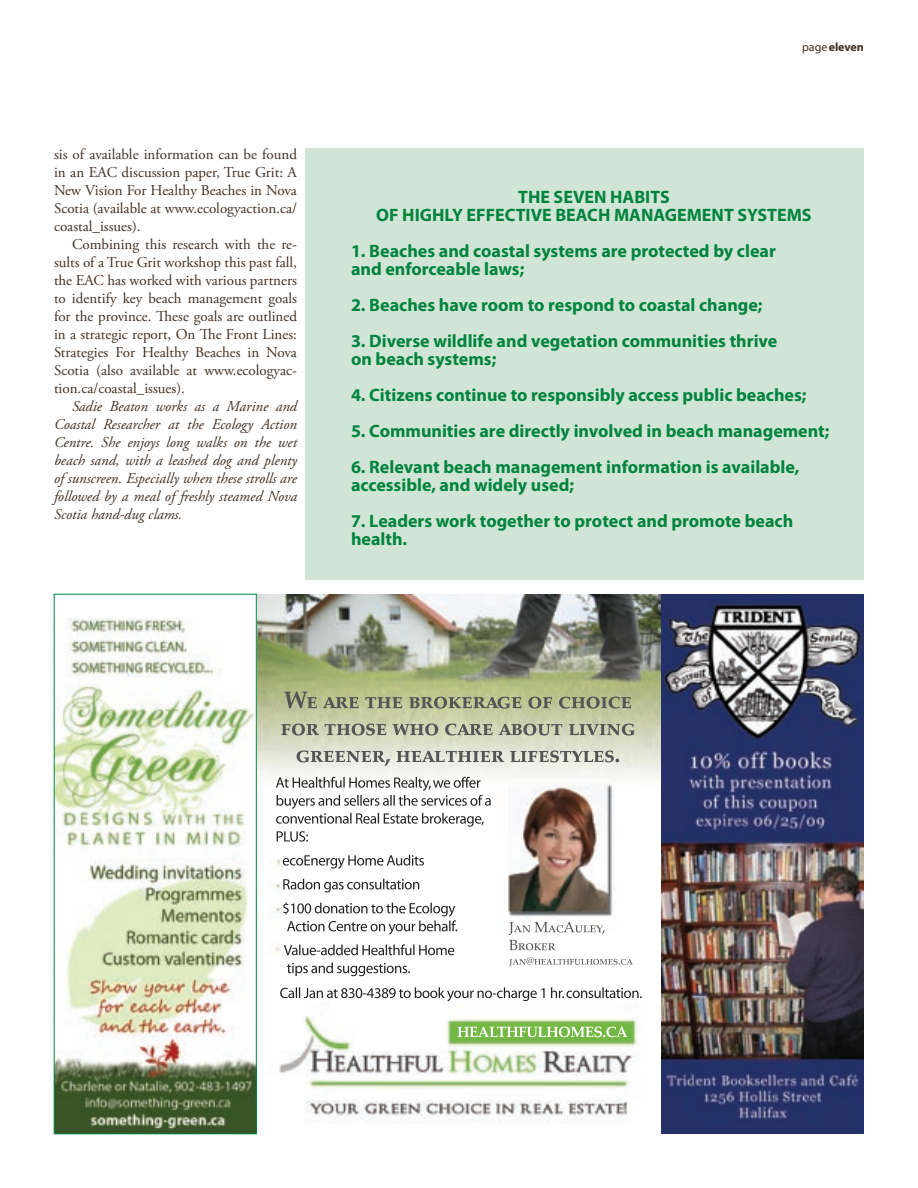
<style>
.page{position:relative;width:918px;height:1188px;background:#fff}
.page>*{position:absolute;margin:0;border:0;box-sizing:border-box;transform-origin:0 0}
.t1{font:700 18px/18px "Myriad Pro";color:#00843d}
.t2{font:15px/18px "Adobe Garamond Pro";color:#433023;text-align:justify}
.t3{font:italic 15px/18px "Adobe Garamond Pro";color:#433023;text-align:justify}
.t4{font:700 12px "Myriad";color:#433023}
.s1{font-weight:400}
</style>
<div class="page">
<div style="left:306px;top:148px;width:558px;height:432px;background:#d1e5d6"></div>
<img style="left:56px;top:594px;width:808px;height:540px">
<div style="left:54px;top:594px;width:202px;height:540px;border:1px solid #00843d"></div>
<img style="left:276px;top:777px;width:114px;height:11px">
<img style="left:277px;top:795px;width:92px;height:14px">
<img style="left:470px;top:795px;width:21px;height:11px">
<img style="left:276px;top:813px;width:99px;height:11px">
<svg style="left:475px;top:816px;width:9px;height:9px"></svg>
<img style="left:277px;top:831px;width:31px;height:11px">
<img style="left:283px;top:855px;width:100px;height:14px">
<img style="left:283px;top:879px;width:84px;height:13px">
<img style="left:283px;top:902px;width:100px;height:13px">
<img style="left:287px;top:921px;width:107px;height:14px">
<img style="left:284px;top:945px;width:99px;height:10px">
<img style="left:287px;top:962px;width:78px;height:14px">
<img style="left:280px;top:987px;width:94px;height:11px">
<img style="left:497px;top:987px;width:96px;height:14px">
<img style="left:458px;top:1027px;width:48px;height:10px">
<img style="left:509px;top:922px;width:47px;height:13px">
<img style="left:509px;top:940px;width:32px;height:10px">
<img style="left:509px;top:957px;width:25px;height:9px">
<img style="left:284px;top:691px;width:64px;height:17px">
<img style="left:281px;top:724px;width:69px;height:12px">
<img style="left:297px;top:750px;width:48px;height:12px">
<p class="t2" style="left:54px;top:146px;width:245px">sis of available information can be found in an EAC discussion paper, True Grit: A New Vision For Healthy Beaches in Nova Scotia (available at www.ecologyaction.ca/ coastal_issues).</p>
<p class="t2" style="left:54px;top:236px;width:245px;text-indent:18px">Combining this research with the re&shy;sults of a True Grit workshop this past fall, the EAC has worked with various partners to identify key beach management goals for the province. These goals are outlined in a strategic report, On The Front Lines:<br>Strategies For Healthy Beaches in Nova Scotia (also available at www.ecologyac&shy;tion.ca/coastal_issues).</p>
<p class="t3" style="left:54px;top:398px;width:245px;text-indent:18px">Sadie Beaton works as a Marine and Coastal Researcher at the Ecology Action Centre. She enjoys long walks on the wet beach sand, with a leashed dog and plenty of sunscreen. Especially when these strolls are followed by a meal of freshly steamed Nova Scotia hand-dug clams.</p>
<p class="t4" style="left:802px;top:41px;width:63px"><span class="s1">page</span> eleven</p>
<p class="t1" style="left:376px;top:188px;width:437px;text-align:center">THE SEVEN HABITS<br>OF HIGHLY EFFECTIVE BEACH MANAGEMENT SYSTEMS</p>
<p class="t1" style="left:351px;top:242px;width:426px">1. Beaches and coastal systems are protected by clear and enforceable laws;</p>
<p class="t1" style="left:351px;top:296px;width:413px">2. Beaches have room to respond to coastal change;</p>
<p class="t1" style="left:351px;top:332px;width:428px">3. Diverse wildlife and vegetation communities thrive on beach systems;</p>
<p class="t1" style="left:351px;top:386px;width:457px">4. Citizens continue to responsibly access public beaches;</p>
<p class="t1" style="left:351px;top:422px;width:480px">5. Communities are directly involved in beach management;</p>
<p class="t1" style="left:351px;top:458px;width:450px">6. Relevant beach management information is available, accessible, and widely used;</p>
<p class="t1" style="left:351px;top:512px;width:444px">7. Leaders work together to protect and promote beach health.</p>
</div>
